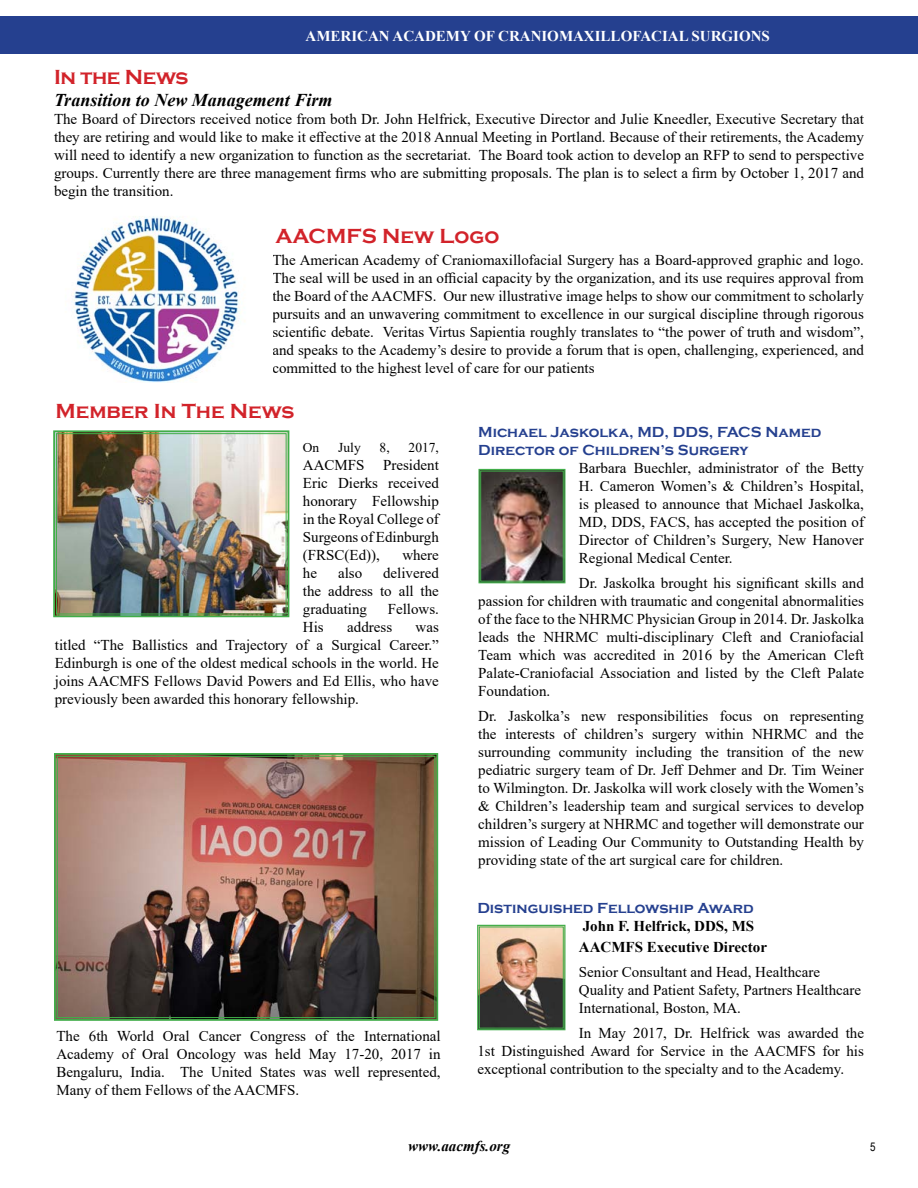
<style>
.page{position:relative;width:918px;height:1188px;background:#fff}
.page>*{position:absolute;margin:0;border:0;box-sizing:border-box;transform-origin:0 0}
.t1{font:700 21px "Copperplate Gothic";color:#d2232a}
.t2{font:700 21px "Copperplate Gothic";letter-spacing:-.02em;color:#d2232a}
.t3{font:italic 700 18px "Times New Roman";color:#000}
.t4{font:15px/18px "Times New Roman";color:#000;text-align:justify}
.t5{font:700 15px/18px "Copperplate Gothic";color:#25408f}
.t6{font:700 15px/21.8px "Times New Roman";color:#000}
.t7{font:700 15px "Times New Roman";color:#fff}
.t8{font:italic 700 15px "Times New Roman";color:#000}
.t9{font:13.5px "Times New Roman";color:#000}
.t10{font:12px "Arial Narrow";color:#000}
</style>
<div class="page">
<img style="left:477px;top:924px;width:89px;height:107px">
<img style="left:478px;top:468px;width:88px;height:116px">
<div style="left:480px;top:471px;width:83px;height:110px;border:1px solid #41ad49"></div>
<img style="left:54px;top:753px;width:385px;height:268px">
<div style="left:57px;top:756px;width:378px;height:262px;border:1px solid #41ad49"></div>
<div style="left:0;top:16px;width:918px;height:38px;background:#25408f"></div>
<img style="left:73px;top:216px;width:172px;height:166px">
<img style="left:53px;top:430px;width:237px;height:188px">
<div style="left:56px;top:433px;width:230px;height:181px;border:1px solid #41ad49"></div>
<p class="t7" style="left:306px;top:25px;width:466px">AMERICAN ACADEMY OF CRANIOMAXILLOFACIAL SURGIONS</p>
<h1 class="t2" style="left:54px;top:66px;width:136px">In the News</h1>
<p class="t3" style="left:54px;top:87px;width:280px">Transition to New Management Firm</p>
<p class="t4" style="left:54px;top:109px;width:812px">The Board of Directors received notice from both Dr. John Helfrick, Executive Director and Julie Kneedler, Executive Secretary that they are retiring and would like to make it effective at the 2018 Annual Meeting in Portland. Because of their retirements, the Academy will need to identify a new organization to function as the secretariat. The Board took action to develop an RFP to send to perspective groups. Currently there are three management firms who are submitting proposals. The plan is to select a firm by October 1, 2017 and begin the transition.</p>
<h1 class="t1" style="left:275px;top:224px;width:226px">AACMFS New Logo</h1>
<p class="t4" style="left:272px;top:251px;width:593px">The American Academy of Craniomaxillofacial Surgery has a Board-approved graphic and logo.<br>The seal will be used in an official capacity by the organization, and its use requires approval from the Board of the AACMFS. Our new illustrative image helps to show our commitment to scholarly pursuits and an unwavering commitment to excellence in our surgical discipline through rigorous scientific debate. Veritas Virtus Sapientia roughly translates to “the power of truth and wisdom”, and speaks to the Academy’s desire to provide a forum that is open, challenging, experienced, and committed to the highest level of care for our patients</p>
<h1 class="t1" style="left:56px;top:399px;width:240px">Member In The News</h1>
<p class="t9" style="left:303px;top:438px;width:18px">On</p>
<p class="t9" style="left:338px;top:438px;width:24px">July</p>
<p class="t9" style="left:380px;top:438px;width:12px">8,</p>
<p class="t9" style="left:409px;top:438px;width:32px">2017,</p>
<p class="t4" style="left:303px;top:456px;width:138px">AACMFS President Eric Dierks received honorary Fellowship in the Royal College of Surgeons of Edinburgh (FRSC(Ed)),</p>
<p class="t4" style="left:402px;top:546px;width:38px">where</p>
<p class="t4" style="left:303px;top:564px;width:16px">he</p>
<p class="t4" style="left:338px;top:564px;width:26px">also</p>
<p class="t4" style="left:303px;top:564px;width:138px;text-indent:80px">delivered the address to all the graduating</p>
<p class="t4" style="left:388px;top:600px;width:53px">Fellows.</p>
<p class="t4" style="left:303px;top:618px;width:22px">His</p>
<p class="t4" style="left:347px;top:618px;width:46px">address</p>
<p class="t4" style="left:55px;top:618px;width:386px;text-indent:361px">was titled “The Ballistics and Trajectory of a Surgical Career.” Edinburgh is one of the oldest medical schools in the world. He joins AACMFS Fellows David Powers and Ed Ellis, who have previously been awarded this honorary fellowship.</p>
<p class="t4" style="left:56px;top:1026px;width:386px">The 6th World Oral Cancer Congress of the International Academy of Oral Oncology was held May 17-20, 2017 in Bengaluru, India. The United States was well represented, Many of them Fellows of the AACMFS.</p>
<p class="t5" style="left:478px;top:424px;width:345px">Michael Jaskolka, MD, DDS, FACS Named<br>Director of Children’s Surgery</p>
<p class="t4" style="left:579px;top:459px;width:287px">Barbara Buechler, administrator of the Betty H. Cameron Women’s &amp; Children’s Hospital, is pleased to announce that Michael Jaskolka, MD, DDS, FACS, has accepted the position of Director of Children’s Surgery, New Hanover Regional Medical Center.</p>
<p class="t4" style="left:478px;top:574px;width:387px;text-indent:101px">Dr. Jaskolka brought his significant skills and passion for children with traumatic and congenital abnormalities of the face to the NHRMC Physician Group in 2014. Dr. Jaskolka leads the NHRMC multi-disciplinary Cleft and Craniofacial Team which was accredited in 2016 by the American Cleft Palate-Craniofacial Association and listed by the Cleft Palate Foundation.</p>
<p class="t4" style="left:478px;top:706px;width:387px">Dr. Jaskolka’s new responsibilities focus on representing the interests of children’s surgery within NHRMC and the surrounding community including the transition of the new pediatric surgery team of Dr. Jeff Dehmer and Dr. Tim Weiner to Wilmington. Dr. Jaskolka will work closely with the Women’s &amp; Children’s leadership team and surgical services to develop children’s surgery at NHRMC and together will demonstrate our mission of Leading Our Community to Outstanding Health by providing state of the art surgical care for children.</p>
<p class="t5" style="left:477px;top:899px;width:278px">Distinguished Fellowship Award</p>
<p class="t6" style="left:579px;top:914px;width:190px">John F. Helfrick, DDS, MS<br>AACMFS Executive Director</p>
<p class="t4" style="left:579px;top:963px;width:284px;text-align:left">Senior Consultant and Head, Healthcare<br>Quality and Patient Safety, Partners Healthcare<br>International, Boston, MA.</p>
<p class="t4" style="left:477px;top:1023px;width:388px;text-indent:102px">In May 2017, Dr. Helfrick was awarded the 1st Distinguished Award for Service in the AACMFS for his exceptional contribution to the specialty and to the Academy.</p>
<p class="t8" style="left:408px;top:1135px;width:103px">www.aacmfs.org</p>
<p class="t10" style="left:870px;top:1138px;width:7px">5</p>
</div>
